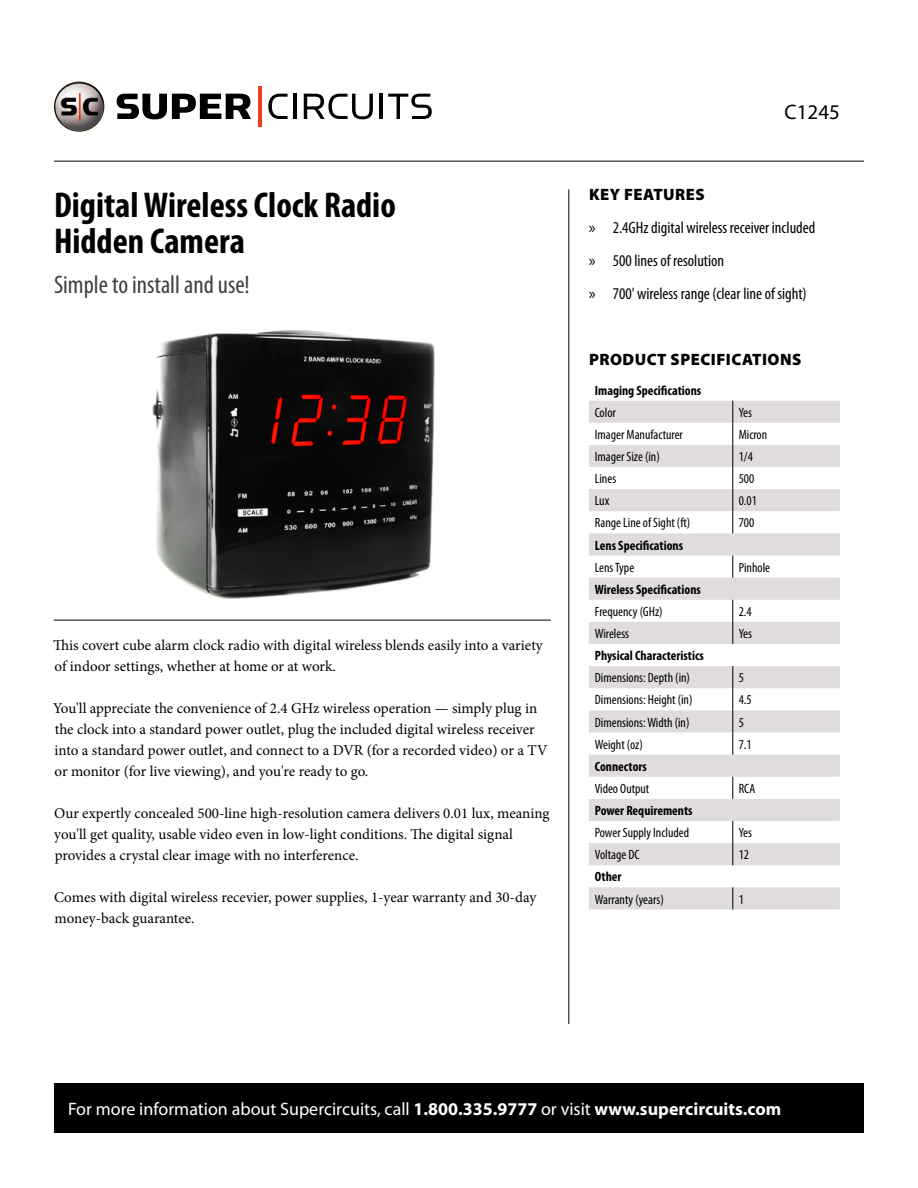
<style>
.page{position:relative;width:918px;height:1188px;background:#fff}
.page>*{position:absolute;margin:0;border:0;box-sizing:border-box;transform-origin:0 0}
.t1{font:700 condensed 36px/36px "Myriad Pro";color:#000}
.t2{font:condensed 25.5px "Myriad Pro";color:#414141}
.t3{font:21px "Myriad Pro";color:#000}
.t4{font:18px "Myriad Pro";color:#fff}
.t5{font:condensed 16.5px/33px "Myriad Pro";color:#000}
.t6{font:900 16.5px "Myriad Pro";letter-spacing:.03em;color:#000}
.t7{font:15px/21px "Minion Pro";color:#000}
.t8{font:condensed 13.5px "Myriad Pro";color:#000}
.t9{font:700 condensed 13.5px "Myriad Pro";color:#000}
.s1{font-weight:900;font-stretch:normal}
.s2{font-stretch:normal}
.s3{font-weight:700}
</style>
<div class="page">
<div style="left:54px;top:1084px;width:810px;height:49px;background:#000"></div>
<hr style="left:569px;top:189px;width:1px;height:835px;background:#000">
<hr style="left:54px;top:161px;width:810px;height:1px;background:#000">
<hr style="left:54px;top:620px;width:497px;height:1px;background:#000">
<svg style="left:589px;top:401px;width:251px;height:509px;fill:#dfdcdb"></svg>
<svg style="left:733px;top:401px;width:1px;height:132px"></svg>
<svg style="left:733px;top:556px;width:1px;height:22px"></svg>
<svg style="left:733px;top:600px;width:1px;height:44px"></svg>
<svg style="left:733px;top:666px;width:1px;height:89px"></svg>
<svg style="left:733px;top:777px;width:1px;height:22px"></svg>
<svg style="left:733px;top:821px;width:1px;height:44px"></svg>
<svg style="left:733px;top:887px;width:1px;height:23px"></svg>
<img style="left:152px;top:330px;width:283px;height:269px">
<hr style="left:258px;top:87px;width:4px;height:40px;background:#ec3c21">
<img style="left:66px;top:81px;width:14px;height:4px">
<svg style="left:117px;top:94px;width:134px;height:25px"></svg>
<svg style="left:268px;top:94px;width:20px;height:25px"></svg>
<hr style="left:293px;top:94px;width:4px;height:25px;background:#000">
<svg style="left:304px;top:94px;width:69px;height:25px"></svg>
<hr style="left:380px;top:94px;width:3px;height:25px;background:#000">
<svg style="left:388px;top:94px;width:44px;height:25px"></svg>
<h1 class="t1" style="left:54px;top:186px;width:343px">Digital Wireless Clock Radio<br>Hidden Camera</h1>
<h2 class="t2" style="left:54px;top:269px;width:197px">Simple to install and use!</h2>
<p class="t7" style="left:53px;top:635px;width:491px">This covert cube alarm clock radio with digital wireless blends easily into a variety of indoor settings, whether at home or at work.</p>
<p class="t7" style="left:53px;top:698px;width:496px">You'll appreciate the convenience of 2.4 GHz wireless operation — simply plug in the clock into a standard power outlet, plug the included digital wireless receiver into a standard power outlet, and connect to a DVR (for a recorded video) or a TV or monitor (for live viewing), and you're ready to go.</p>
<p class="t7" style="left:54px;top:803px;width:497px">Our expertly concealed 500-line high-resolution camera delivers 0.01 lux, meaning you'll get quality, usable video even in low-light conditions. The digital signal provides a crystal clear image with no interference.</p>
<p class="t7" style="left:54px;top:887px;width:484px">Comes with digital wireless recevier, power supplies, 1-year warranty and 30-day money-back guarantee.</p>
<h3 class="t3" style="left:785px;top:99px;width:57px">C1245</h3>
<p class="t5" style="left:589px;top:178px;width:228px"><span class="s1">KEY FEATURES<br></span><span class="s2">»</span> 2.4GHz digital wireless receiver included <span class="s2">»</span> 500 lines of resolution<br><span class="s2">»</span> 700' wireless range (clear line of sight)</p>
<p class="t6" style="left:589px;top:348px;width:214px">PRODUCT SPECIFICATIONS</p>
<p class="t9" style="left:595px;top:382px;width:108px">Imaging Specifications</p>
<p class="t8" style="left:595px;top:404px;width:23px">Color</p>
<p class="t8" style="left:739px;top:404px;width:15px">Yes</p>
<p class="t8" style="left:595px;top:426px;width:90px">Imager Manufacturer</p>
<p class="t8" style="left:739px;top:426px;width:30px">Micron</p>
<p class="t8" style="left:595px;top:448px;width:66px">Imager Size (in)</p>
<p class="t8" style="left:739px;top:448px;width:16px">1/4</p>
<p class="t8" style="left:595px;top:471px;width:23px">Lines</p>
<p class="t8" style="left:739px;top:471px;width:17px">500</p>
<p class="t8" style="left:595px;top:493px;width:16px">Lux</p>
<p class="t8" style="left:739px;top:493px;width:20px">0.01</p>
<p class="t8" style="left:595px;top:515px;width:97px">Range Line of Sight (ft)</p>
<p class="t8" style="left:739px;top:515px;width:17px">700</p>
<p class="t9" style="left:595px;top:537px;width:90px">Lens Specifications</p>
<p class="t8" style="left:595px;top:559px;width:41px">Lens Type</p>
<p class="t8" style="left:739px;top:559px;width:33px">Pinhole</p>
<p class="t9" style="left:595px;top:581px;width:108px">Wireless Specifications</p>
<p class="t8" style="left:595px;top:603px;width:69px">Frequency (GHz)</p>
<p class="t8" style="left:739px;top:603px;width:15px">2.4</p>
<p class="t8" style="left:595px;top:625px;width:36px">Wireless</p>
<p class="t8" style="left:739px;top:625px;width:15px">Yes</p>
<p class="t9" style="left:595px;top:647px;width:110px">Physical Characteristics</p>
<p class="t8" style="left:595px;top:670px;width:97px">Dimensions: Depth (in)</p>
<p class="t8" style="left:739px;top:670px;width:7px">5</p>
<p class="t8" style="left:595px;top:692px;width:99px">Dimensions: Height (in)</p>
<p class="t8" style="left:739px;top:692px;width:15px">4.5</p>
<p class="t8" style="left:595px;top:714px;width:96px">Dimensions: Width (in)</p>
<p class="t8" style="left:739px;top:714px;width:7px">5</p>
<p class="t8" style="left:595px;top:736px;width:50px">Weight (oz)</p>
<p class="t8" style="left:739px;top:736px;width:15px">7.1</p>
<p class="t9" style="left:595px;top:758px;width:54px">Connectors</p>
<p class="t8" style="left:595px;top:780px;width:56px">Video Output</p>
<p class="t8" style="left:739px;top:780px;width:18px">RCA</p>
<p class="t9" style="left:595px;top:802px;width:99px">Power Requirements</p>
<p class="t8" style="left:595px;top:825px;width:96px">Power Supply Included</p>
<p class="t8" style="left:739px;top:825px;width:15px">Yes</p>
<p class="t8" style="left:595px;top:847px;width:46px">Voltage DC</p>
<p class="t8" style="left:739px;top:847px;width:12px">12</p>
<p class="t9" style="left:595px;top:868px;width:28px">Other</p>
<p class="t8" style="left:595px;top:891px;width:70px">Warranty (years)</p>
<p class="t8" style="left:739px;top:891px;width:7px">1</p>
<p class="t4" style="left:68px;top:1098px;width:715px">For more information about Supercircuits, call <span class="s3">1.800.335.9777</span> or visit <span class="s3">www.supercircuits.com</span></p>
</div>
